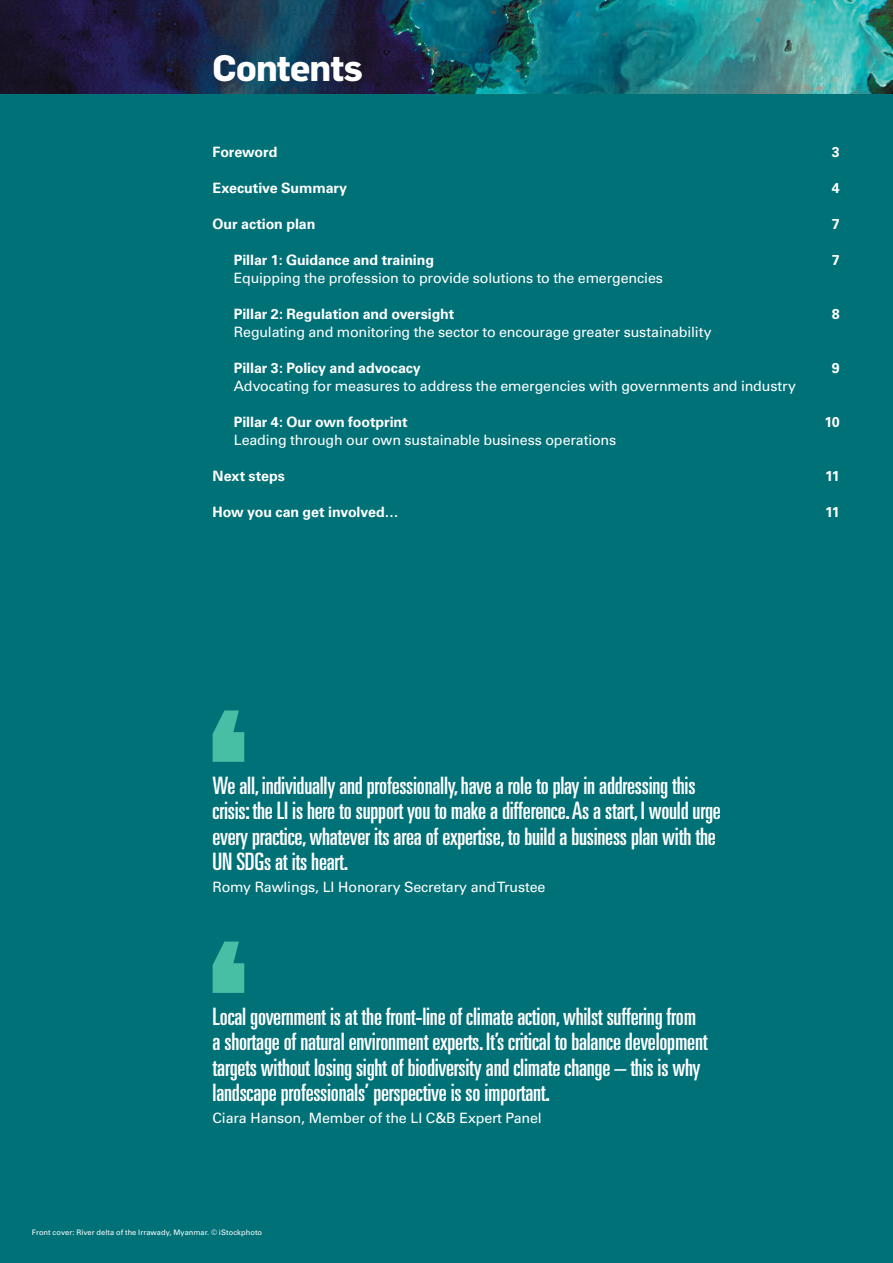
<style>
.page{position:relative;width:893px;height:1263px;background:#007177}
.page>*{position:absolute;margin:0;border:0;box-sizing:border-box;transform-origin:0 0}
.main_Head{font:700 36px "Flama";letter-spacing:-.02em;color:#fff}
.Quotation_1{font:ultra-condensed 24px/25.5px "Univers";letter-spacing:-.01em;color:#fff}
.Text{font:14.25px "Univers";letter-spacing:-.01em;color:#fff}
.Text-2{font:700 14.25px "Univers";letter-spacing:-.005em;color:#fff}
.Quotation_1_attribut{font:14.25px "Univers";letter-spacing:-.01em;color:#fff}
.Text-3{font:7.5px "Univers";letter-spacing:.005em;color:#fff}
</style>
<div class="page">
<img style="left:0;top:0;width:893px;height:94px">
<svg style="left:213px;top:710px;width:31px;height:52px"></svg>
<svg style="left:213px;top:941px;width:31px;height:52px"></svg>
<p class="main_Head" style="left:213px;top:46px;width:152px">Contents</p>
<p class="Text-2" style="left:213px;top:144px;width:66px">Foreword</p>
<p class="Text-2" style="left:832px;top:144px;width:9px">3</p>
<p class="Text-2" style="left:213px;top:180px;width:136px">Executive Summary</p>
<p class="Text-2" style="left:832px;top:180px;width:9px">4</p>
<p class="Text-2" style="left:213px;top:216px;width:104px">Our action plan</p>
<p class="Text-2" style="left:832px;top:216px;width:9px">7</p>
<p class="Text-2" style="left:234px;top:252px;width:202px">Pillar 1: Guidance and training</p>
<p class="Text-2" style="left:832px;top:252px;width:9px">7</p>
<p class="Text" style="left:234px;top:270px;width:431px">Equipping the profession to provide solutions to the emergencies</p>
<p class="Text-2" style="left:234px;top:306px;width:222px">Pillar 2: Regulation and oversight</p>
<p class="Text-2" style="left:832px;top:306px;width:9px">8</p>
<p class="Text" style="left:234px;top:324px;width:479px">Regulating and monitoring the sector to encourage greater sustainability</p>
<p class="Text-2" style="left:234px;top:360px;width:188px">Pillar 3: Policy and advocacy</p>
<p class="Text-2" style="left:832px;top:360px;width:9px">9</p>
<p class="Text" style="left:234px;top:378px;width:564px">Advocating for measures to address the emergencies with governments and industry</p>
<p class="Text-2" style="left:234px;top:414px;width:175px">Pillar 4: Our own footprint</p>
<p class="Text-2" style="left:824px;top:414px;width:17px">10</p>
<p class="Text" style="left:234px;top:432px;width:384px">Leading through our own sustainable business operations</p>
<p class="Text-2" style="left:213px;top:468px;width:74px">Next steps</p>
<p class="Text-2" style="left:825px;top:468px;width:16px">11</p>
<p class="Text-2" style="left:213px;top:504px;width:187px">How you can get involved…</p>
<p class="Text-2" style="left:825px;top:504px;width:16px">11</p>
<p class="Quotation_1" style="left:213px;top:772px;width:510px">We all, individually and professionally, have a role to play in addressing this crisis: the LI is here to support you to make a difference. As a start, I would urge every practice, whatever its area of expertise, to build a business plan with the UN SDGs at its heart.</p>
<p class="Quotation_1_attribut" style="left:213px;top:879px;width:334px">Romy Rawlings, LI Honorary Secretary and Trustee</p>
<p class="Quotation_1" style="left:213px;top:1003px;width:496px">Local government is at the front-line of climate action, whilst suffering from a shortage of natural environment experts. It’s critical to balance development targets without losing sight of biodiversity and climate change – this is why landscape professionals’ perspective is so important.</p>
<p class="Quotation_1_attribut" style="left:213px;top:1110px;width:331px">Ciara Hanson, Member of the LI C&amp;B Expert Panel</p>
<p class="Text-3" style="left:32px;top:1227px;width:232px">Front cover: River delta of the Irrawady, Myanmar. © iStockphoto</p>
</div>
